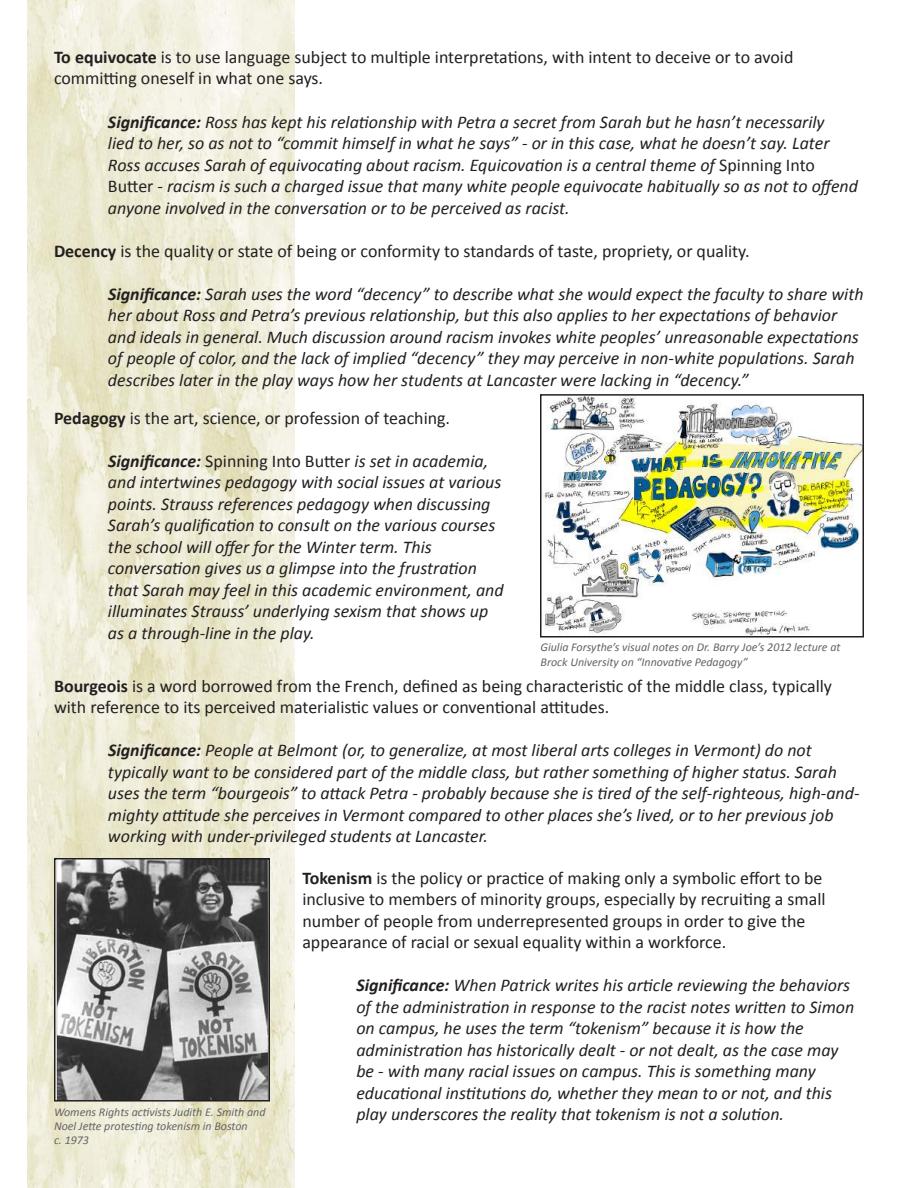
<style>
.page{position:relative;width:918px;height:1188px;background:#fff}
.page>*{position:absolute;margin:0;border:0;box-sizing:border-box;transform-origin:0 0}
.t1{font:italic 18px/21.5px "Calibri";color:#231f20}
.t2{font:18px/21.5px "Calibri";color:#231f20}
.t3{font:italic 12px/14.4px "Calibri";color:#636366}
.s1{font-weight:700}
.s2{font-style:normal}
</style>
<div class="page">
<img style="left:27px;top:0;width:268px;height:1188px">
<img style="left:544px;top:396px;width:318px;height:240px">
<div style="left:540px;top:394px;width:324px;height:244px;border:1px solid #231f20"></div>
<img style="left:56px;top:860px;width:212px;height:240px">
<div style="left:54px;top:858px;width:216px;height:244px;border:1px solid #231f20"></div>
<p class="t2" style="left:54px;top:46px;width:741px"><span class="s1">To equivocate</span> is to use language subject to multiple interpretations, with intent to deceive or to avoid committing oneself in what one says.</p>
<p class="t1" style="left:108px;top:110px;width:752px"><span class="s1">Significance:</span> Ross has kept his relationship with Petra a secret from Sarah but he hasn’t necessarily<br>lied to her, so as not to “commit himself in what he says” - or in this case, what he doesn’t say. Later Ross accuses Sarah of equivocating about racism. Equicovation is a central theme of <span class="s2">Spinning Into Butter</span> - racism is such a charged issue that many white people equivocate habitually so as not to offend anyone involved in the conversation or to be perceived as racist.</p>
<p class="t2" style="left:54px;top:240px;width:697px"><span class="s1">Decency</span> is the quality or state of being or conformity to standards of taste, propriety, or quality.</p>
<p class="t1" style="left:108px;top:282px;width:757px"><span class="s1">Significance:</span> Sarah uses the word “decency” to describe what she would expect the faculty to share with her about Ross and Petra’s previous relationship, but this also applies to her expectations of behavior and ideals in general. Much discussion around racism invokes white peoples’ unreasonable expectations of people of color, and the lack of implied “decency” they may perceive in non-white populations. Sarah describes later in the play ways how her students at Lancaster were lacking in “decency.”</p>
<p class="t2" style="left:54px;top:407px;width:398px"><span class="s1">Pedagogy</span> is the art, science, or profession of teaching.</p>
<p class="t1" style="left:108px;top:449px;width:397px"><span class="s1">Significance:</span> <span class="s2">Spinning Into Butter</span> is set in academia, and intertwines pedagogy with social issues at various points. Strauss references pedagogy when discussing Sarah’s qualification to consult on the various courses the school will offer for the Winter term. This conversation gives us a glimpse into the frustration that Sarah may feel in this academic environment, and illuminates Strauss’ underlying sexism that shows up as a through-line in the play.</p>
<p class="t2" style="left:54px;top:675px;width:780px"><span class="s1">Bourgeois</span> is a word borrowed from the French, defined as being characteristic of the middle class, typically with reference to its perceived materialistic values or conventional attitudes.</p>
<p class="t1" style="left:108px;top:739px;width:753px"><span class="s1">Significance:</span> People at Belmont (or, to generalize, at most liberal arts colleges in Vermont) do not typically want to be considered part of the middle class, but rather something of higher status. Sarah uses the term “bourgeois” to attack Petra - probably because she is tired of the self-righteous, high-and&shy;mighty attitude she perceives in Vermont compared to other places she’s lived, or to her previous job working with under-privileged students at Lancaster.</p>
<p class="t2" style="left:302px;top:867px;width:525px"><span class="s1">Tokenism</span> is the policy or practice of making only a symbolic effort to be inclusive to members of minority groups, especially by recruiting a small number of people from underrepresented groups in order to give the appearance of racial or sexual equality within a workforce.</p>
<p class="t1" style="left:356px;top:974px;width:499px"><span class="s1">Significance:</span> When Patrick writes his article reviewing the behaviors of the administration in response to the racist notes written to Simon on campus, he uses the term “tokenism” because it is how the administration has historically dealt - or not dealt, as the case may be - with many racial issues on campus. This is something many educational institutions do, whether they mean to or not, and this</p>
<p class="t3" style="left:54px;top:1104px;width:213px">Womens Rights activists Judith E. Smith and</p>
<p class="t1" style="left:356px;top:1103px;width:429px">play underscores the reality that tokenism is not a solution.</p>
<p class="t3" style="left:54px;top:1118px;width:195px">Noel Jette protesting tokenism in Boston c. 1973</p>
<p class="t3" style="left:541px;top:640px;width:301px">Giulia Forsythe’s visual notes on Dr. Barry Joe’s 2012 lecture at<br>Brock University on “Innovative Pedagogy”</p>
</div>
